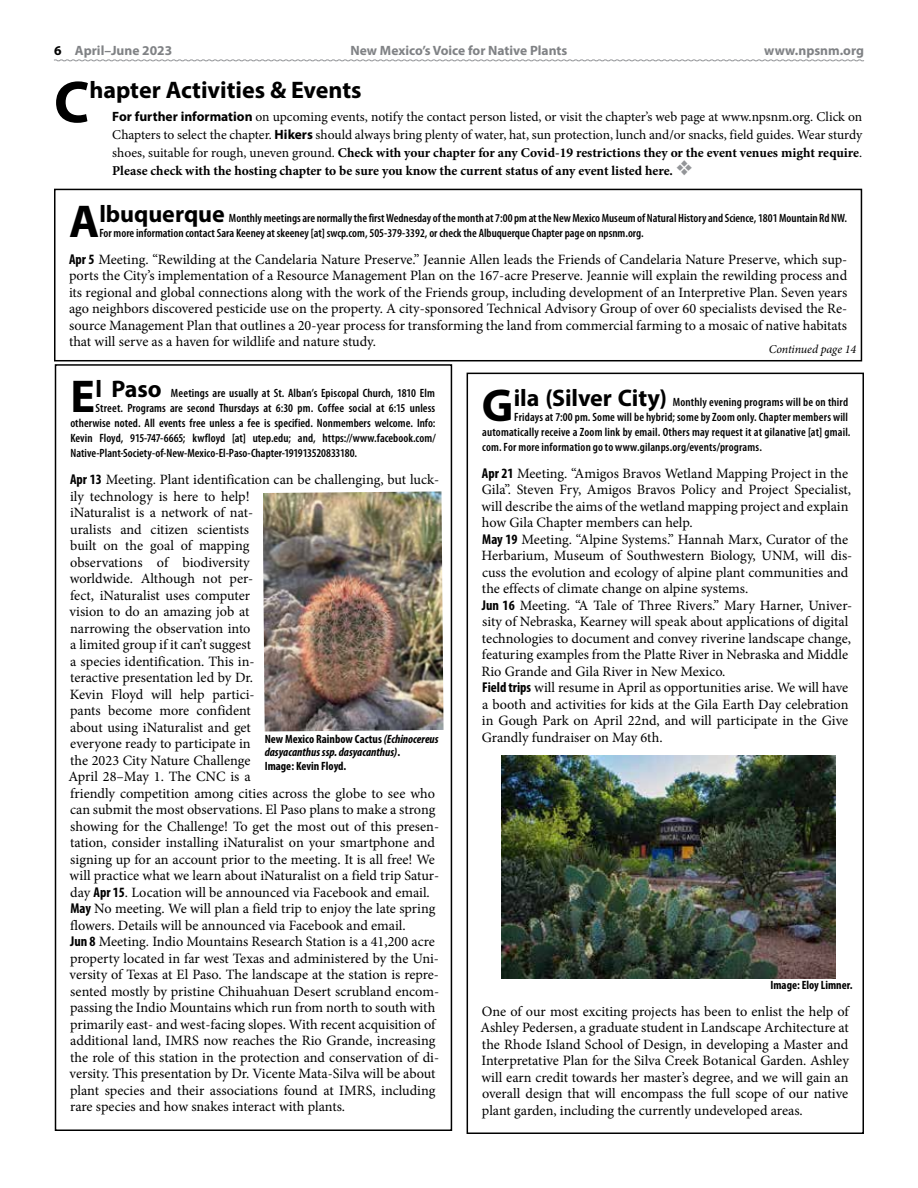
<style>
.page{position:relative;width:918px;height:1188px;background:#fff}
.page>*{position:absolute;margin:0;border:0;box-sizing:border-box;transform-origin:0 0}
.t1{font:700 59.55px "Myriad Pro";color:#000}
.t2{font:700 24px "Myriad Pro";letter-spacing:-.005em;color:#000}
.t3{font:14.25px/16.5px "Minion Pro";color:#000}
.t4{font:13.5px/18px "Minion Pro";letter-spacing:-.005em;color:#000;text-align:justify}
.t5{font:700 13.5px "Myriad Pro";color:#808285}
.t6{font:600 condensed 12px/15px "Myriad Pro";letter-spacing:.005em;color:#000}
.t7{font:italic 700 condensed 12px/13.5px "Myriad Pro";color:#000}
.t8{font:700 condensed 12px "Myriad Pro";color:#000}
.t9{font:italic 12px "Minion Pro";letter-spacing:-.01em;color:#000}
.s1{color:#000}
.s2{font-family:"Myriad Pro";font-weight:700}
.s3{font-weight:700}
.s4{color:#939598}
.s5{font-weight:700;font-stretch:normal;font-size:46.2px}
.s6{font-weight:700;font-stretch:normal;font-size:24px}
.s7{font-family:"Myriad Pro";font-weight:700;font-stretch:condensed}
.s8{font-style:normal}
</style>
<div class="page">
<div style="left:467px;top:373px;width:397px;height:761px;border:2px solid #000"></div>
<div style="left:54px;top:189px;width:808px;height:172px;border:2px solid #000"></div>
<div style="left:55px;top:364px;width:397px;height:767px;border:2px solid #000"></div>
<img style="left:263px;top:491px;width:181px;height:241px">
<img style="left:501px;top:755px;width:334px;height:223px">
<svg style="left:54px;top:59px;width:810px;height:3px"></svg>
<p class="t5" style="left:54px;top:42px;width:120px"><span class="s1">6</span> April–June 2023</p>
<p class="t5" style="left:351px;top:42px;width:218px">New Mexico’s Voice for Native Plants</p>
<p class="t5" style="left:764px;top:42px;width:101px">www.npsnm.org</p>
<h1 class="t1" style="left:54px;top:63px;width:37px">C</h1>
<h2 class="t2" style="left:89px;top:75px;width:274px">hapter Activities &amp; Events</h2>
<p class="t4" style="left:112px;top:107px;width:751px"><span class="s2">For further information</span> on upcoming events, notify the contact person listed, or visit the chapter’s web page at www.npsnm.org. Click on Chapters to select the chapter. <span class="s2">Hikers</span> should always bring plenty of water, hat, sun protection, lunch and/or snacks, field guides. Wear sturdy shoes, suitable for rough, uneven ground. <span class="s3">Check with your chapter for any Covid-19 restrictions they or the event venues might require</span>.<br><span class="s3">Please check with the hosting chapter to be sure you know the current status of any event listed here.</span> <span class="s4">❖</span></p>
<p class="t6" style="left:99px;top:210px;width:749px;text-indent:-30px"><span class="s5">A</span><span class="s6">lbuquerque</span> Monthly meetings are normally the first Wednesday of the month at 7:00 pm at the New Mexico Museum of Natural History and Science, 1801 Mountain Rd NW.<br>For more information contact Sara Keeney at skeeney [at] swcp.com, 505-379-3392, or check the Albuquerque Chapter page on npsnm.org.</p>
<p class="t3" style="left:69px;top:251px;width:780px;text-align:justify"><span class="s7">Apr 5</span> Meeting. “Rewilding at the Candelaria Nature Preserve.” Jeannie Allen leads the Friends of Candelaria Nature Preserve, which sup&shy;ports the City’s implementation of a Resource Management Plan on the 167-acre Preserve. Jeannie will explain the rewilding process and its regional and global connections along with the work of the Friends group, including development of an Interpretive Plan. Seven years ago neighbors discovered pesticide use on the property. A city-sponsored Technical Advisory Group of over 60 specialists devised the Re&shy;source Management Plan that outlines a 20-year process for transforming the land from commercial farming to a mosaic of native habitats that will serve as a haven for wildlife and nature study.</p>
<p class="t6" style="left:70px;top:386px;width:366px"><span class="s5">E</span><span class="s6">l Paso</span> Meetings are usually at St. Alban’s Episcopal Church, 1810 Elm</p>
<p class="t9" style="left:769px;top:341px;width:89px">Continued page 14</p>
<p class="t6" style="left:482px;top:394px;width:368px"><span class="s5">G</span><span class="s6">ila (Silver City)</span> Monthly evening programs will be on third</p>
<p class="t6" style="left:96px;top:401px;width:341px">Street. Programs are second Thursdays at 6:30 pm. Coffee social at 6:15 unless</p>
<p class="t6" style="left:70px;top:416px;width:367px">otherwise noted. All events free unless a fee is specified. Nonmembers welcome. Info:</p>
<p class="t6" style="left:71px;top:431px;width:367px">Kevin Floyd, 915-747-6665; kwfloyd [at] utep.edu; and, https://www.facebook.com/</p>
<p class="t6" style="left:71px;top:446px;width:288px">Native-Plant-Society-of-New-Mexico-El-Paso-Chapter-191913520833180.</p>
<p class="t3" style="left:69px;top:471px;width:372px"><span class="s7">Apr 13</span> Meeting. Plant identification can be challenging, but luck&shy;ily technology is here to help!<br>iNaturalist is a network of nat-<br>uralists and citizen scientists<br>built on the goal of mapping<br>observations of biodiversity<br>worldwide. Although not per-<br>fect, iNaturalist uses computer<br>vision to do an amazing job at<br>narrowing the observation into<br>a limited group if it can’t suggest<br>a species identification. This in-<br>teractive presentation led by Dr.<br>Kevin Floyd will help partici-<br>pants become more confident<br>about using iNaturalist and get<br>everyone ready to participate in<br>the 2023 City Nature Challenge<br>April 28–May 1. The CNC is a<br>friendly competition among cities across the globe to see who can submit the most observations. El Paso plans to make a strong showing for the Challenge! To get the most out of this presen&shy;tation, consider installing iNaturalist on your smartphone and signing up for an account prior to the meeting. It is all free! We will practice what we learn about iNaturalist on a field trip Satur&shy;day <span class="s7">Apr 15</span>. Location will be announced via Facebook and email.<br><span class="s7">May</span> No meeting. We will plan a field trip to enjoy the late spring flowers. Details will be announced via Facebook and email.<br><span class="s7">Jun 8</span> Meeting. Indio Mountains Research Station is a 41,200 acre property located in far west Texas and administered by the Uni&shy;versity of Texas at El Paso. The landscape at the station is repre&shy;sented mostly by pristine Chihuahuan Desert scrubland encom&shy;passing the Indio Mountains which run from north to south with primarily east- and west-facing slopes. With recent acquisition of additional land, IMRS now reaches the Rio Grande, increasing the role of this station in the protection and conservation of di&shy;versity. This presentation by Dr. Vicente Mata-Silva will be about plant species and their associations found at IMRS, including rare species and how snakes interact with plants.</p>
<p class="t6" style="left:514px;top:409px;width:335px">Fridays at 7:00 pm. Some will be hybrid; some by Zoom only. Chapter members will</p>
<p class="t6" style="left:482px;top:424px;width:370px">automatically receive a Zoom link by email. Others may request it at gilanative [at] gmail.</p>
<p class="t6" style="left:482px;top:439px;width:281px">com. For more information go to www.gilanps.org/events/programs.</p>
<p class="t3" style="left:481px;top:465px;width:372px"><span class="s7">Apr 21</span> Meeting. “Amigos Bravos Wetland Mapping Project in the Gila”. Steven Fry, Amigos Bravos Policy and Project Specialist, will describe the aims of the wetland mapping project and explain how Gila Chapter members can help.<br><span class="s7">May 19</span> Meeting. “Alpine Systems.” Hannah Marx, Curator of the Herbarium, Museum of Southwestern Biology, UNM, will dis&shy;cuss the evolution and ecology of alpine plant communities and the effects of climate change on alpine systems.<br><span class="s7">Jun 16</span> Meeting. “A Tale of Three Rivers.” Mary Harner, Univer&shy;sity of Nebraska, Kearney will speak about applications of digital technologies to document and convey riverine landscape change, featuring examples from the Platte River in Nebraska and Middle Rio Grande and Gila River in New Mexico.<br><span class="s7">Field trips</span> will resume in April as opportunities arise. We will have a booth and activities for kids at the Gila Earth Day celebration in Gough Park on April 22nd, and will participate in the Give Grandly fundraiser on May 6th.</p>
<p class="t7" style="left:265px;top:732px;width:175px"><span class="s8">New Mexico Rainbow Cactus</span> (Echinocereus dasyacanthus ssp. dasyacanthus)<span class="s8">.<br>Image: Kevin Floyd.</span></p>
<p class="t8" style="left:770px;top:978px;width:84px">Image: Eloy Limner.</p>
<p class="t3" style="left:480px;top:1003px;width:370px;text-align:justify">One of our most exciting projects has been to enlist the help of Ashley Pedersen, a graduate student in Landscape Architecture at the Rhode Island School of Design, in developing a Master and Interpretative Plan for the Silva Creek Botanical Garden. Ashley will earn credit towards her master’s degree, and we will gain an overall design that will encompass the full scope of our native plant garden, including the currently undeveloped areas.</p>
</div>
